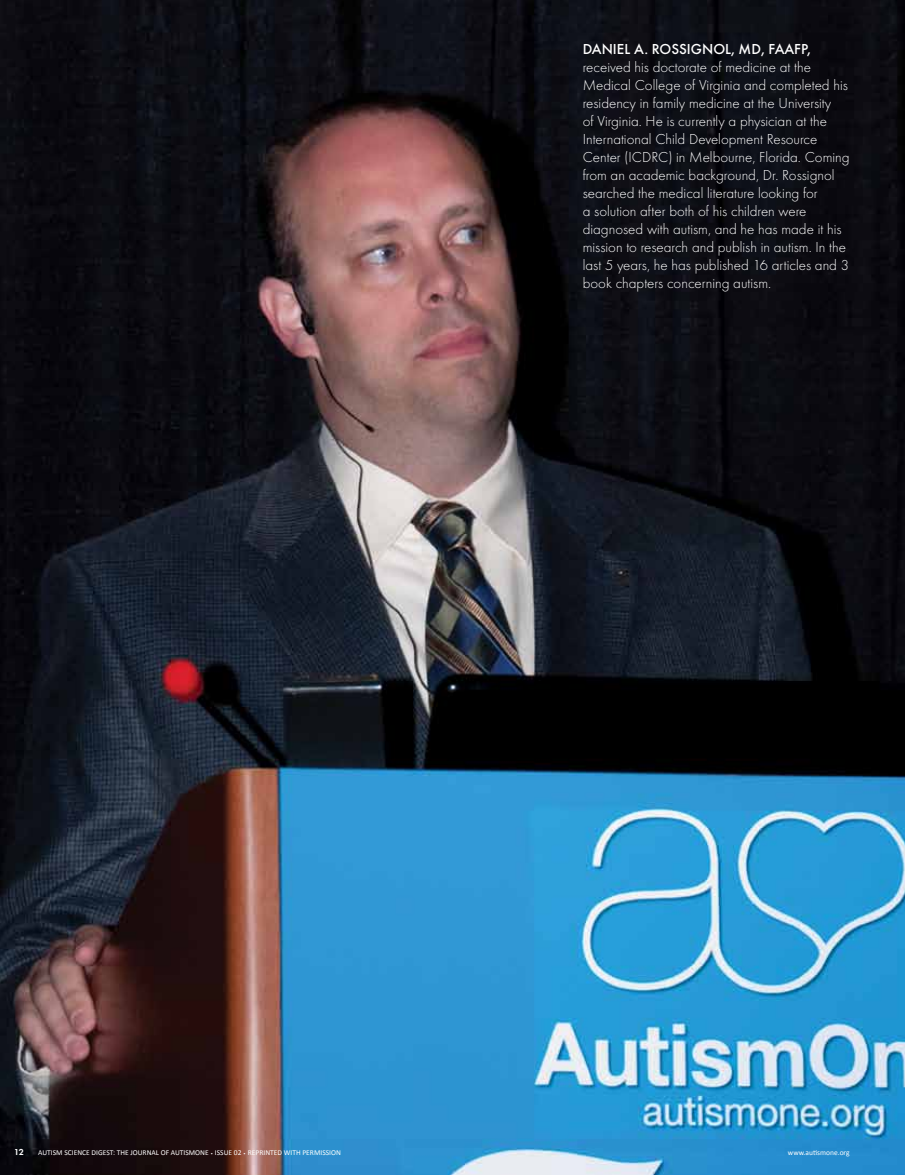
<style>
.page{position:relative;width:905px;height:1175px;background:#fff}
.page>*{position:absolute;margin:0;border:0;box-sizing:border-box;transform-origin:0 0}
.t1{font:300 15px/18px "Futura T";color:#fff}
.t2{font:500 15px "Futura T";color:#fff}
.t3{font:600 9px "Futura T";color:#fff}
.t4{font:7.5px "Calibri";color:#fff}
</style>
<div class="page">
<img style="left:0;top:0;width:904px;height:1174px">
<p class="t2" style="left:582px;top:40px;width:230px">DANIEL A. ROSSIGNOL, MD, FAAFP,</p>
<p class="t1" style="left:582px;top:58px;width:268px">received his doctorate of medicine at the Medical College of Virginia and completed his residency in family medicine at the University<br>of Virginia. He is currently a physician at the International Child Development Resource Center (ICDRC) in Melbourne, Florida. Coming from an academic background, Dr. Rossignol searched the medical literature looking for<br>a solution after both of his children were diagnosed with autism, and he has made it his mission to research and publish in autism. In the last 5 years, he has published 16 articles and 3 book chapters concerning autism.</p>
<p class="t3" style="left:14px;top:1147px;width:11px">12</p>
<p class="t4" style="left:215px;top:1148px;width:127px">ISSUE 02 REPRINTED WITH PERMISSION</p>
<p class="t4" style="left:788px;top:1148px;width:63px">www.autismone.org</p>
<p class="t4" style="left:38px;top:1148px;width:172px">AUTISM SCIENCE DIGEST: THE JOURNAL OF AUTISMONE</p>
</div>
